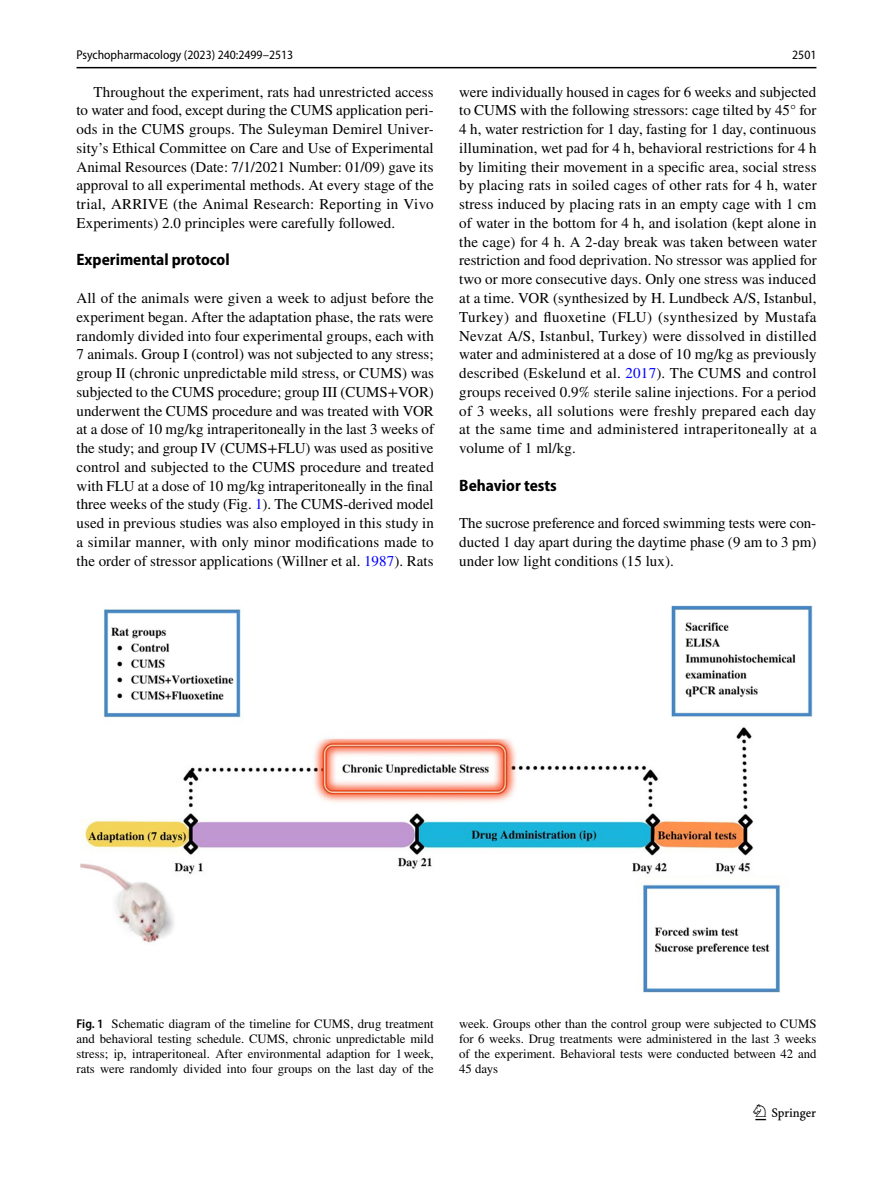
<style>
.page{position:relative;width:893px;height:1187px;background:#fff}
.page>*{position:absolute;margin:0;border:0;box-sizing:border-box;transform-origin:0 0}
.t1{font:22.5px "Springnew Regular 3";color:#000}
.t2{font:700 semi-condensed 16.5px "Myriad Pro";color:#000}
.t3{font:15px/18.8px "STIX";letter-spacing:.005em;color:#000;text-align:justify}
.t4{font:12.75px/15px "STIX";color:#000;text-align:justify}
.t5{font:semi-condensed 12.75px "Myriad Pro";color:#000}
.s1{color:#00f}
.s2{font-family:"Myriad Pro";font-weight:600;font-stretch:semi-condensed}
</style>
<div class="page">
<hr style="left:77px;top:67px;width:739px;height:1px;background:#000">
<img style="left:81px;top:605px;width:731px;height:387px">
<p class="t5" style="left:77px;top:48px;width:218px">Psychopharmacology (2023) 240:2499–2513</p>
<p class="t5" style="left:792px;top:48px;width:26px">2501</p>
<p class="t3" style="left:77px;top:83px;width:359px;text-indent:17px">Throughout the experiment, rats had unrestricted access to water and food, except during the CUMS application peri&shy;ods in the CUMS groups. The Suleyman Demirel Univer&shy;sity’s Ethical Committee on Care and Use of Experimental Animal Resources (Date: 7/1/2021 Number: 01/09) gave its approval to all experimental methods. At every stage of the trial, ARRIVE (the Animal Research: Reporting in Vivo Experiments) 2.0 principles were carefully followed.</p>
<p class="t2" style="left:77px;top:251px;width:155px">Experimental protocol</p>
<p class="t3" style="left:77px;top:289px;width:359px">All of the animals were given a week to adjust before the experiment began. After the adaptation phase, the rats were randomly divided into four experimental groups, each with 7 animals. Group I (control) was not subjected to any stress; group II (chronic unpredictable mild stress, or CUMS) was subjected to the CUMS procedure; group III (CUMS+VOR) underwent the CUMS procedure and was treated with VOR at a dose of 10 mg/kg intraperitoneally in the last 3 weeks of the study; and group IV (CUMS+FLU) was used as positive control and subjected to the CUMS procedure and treated with FLU at a dose of 10 mg/kg intraperitoneally in the final three weeks of the study (Fig. <span class="s1">1</span>). The CUMS-derived model used in previous studies was also employed in this study in a similar manner, with only minor modifications made to the order of stressor applications (Willner et al. <span class="s1">1987</span>). Rats</p>
<p class="t3" style="left:459px;top:83px;width:359px">were individually housed in cages for 6 weeks and subjected to CUMS with the following stressors: cage tilted by 45° for 4 h, water restriction for 1 day, fasting for 1 day, continuous illumination, wet pad for 4 h, behavioral restrictions for 4 h by limiting their movement in a specific area, social stress by placing rats in soiled cages of other rats for 4 h, water stress induced by placing rats in an empty cage with 1 cm of water in the bottom for 4 h, and isolation (kept alone in the cage) for 4 h. A 2-day break was taken between water restriction and food deprivation. No stressor was applied for two or more consecutive days. Only one stress was induced at a time. VOR (synthesized by H. Lundbeck A/S, Istanbul, Turkey) and fluoxetine (FLU) (synthesized by Mustafa Nevzat A/S, Istanbul, Turkey) were dissolved in distilled water and administered at a dose of 10 mg/kg as previously described (Eskelund et al. <span class="s1">2017</span>). The CUMS and control groups received 0.9% sterile saline injections. For a period of 3 weeks, all solutions were freshly prepared each day at the same time and administered intraperitoneally at a volume of 1 ml/kg.</p>
<p class="t2" style="left:459px;top:476px;width:99px">Behavior tests</p>
<p class="t3" style="left:459px;top:514px;width:359px">The sucrose preference and forced swimming tests were con&shy;ducted 1 day apart during the daytime phase (9 am to 3 pm) under low light conditions (15 lux).</p>
<p class="t4" style="left:77px;top:1016px;width:359px"><span class="s2">Fig. 1</span> Schematic diagram of the timeline for CUMS, drug treatment and behavioral testing schedule. CUMS, chronic unpredictable mild stress; ip, intraperitoneal. After environmental adaption for 1week, rats were randomly divided into four groups on the last day of the</p>
<p class="t4" style="left:459px;top:1016px;width:359px">week. Groups other than the control group were subjected to CUMS for 6 weeks. Drug treatments were administered in the last 3 weeks of the experiment. Behavioral tests were conducted between 42 and 45 days</p>
<h1 class="t1" style="left:755px;top:1104px;width:62px">1 3</h1>
</div>
